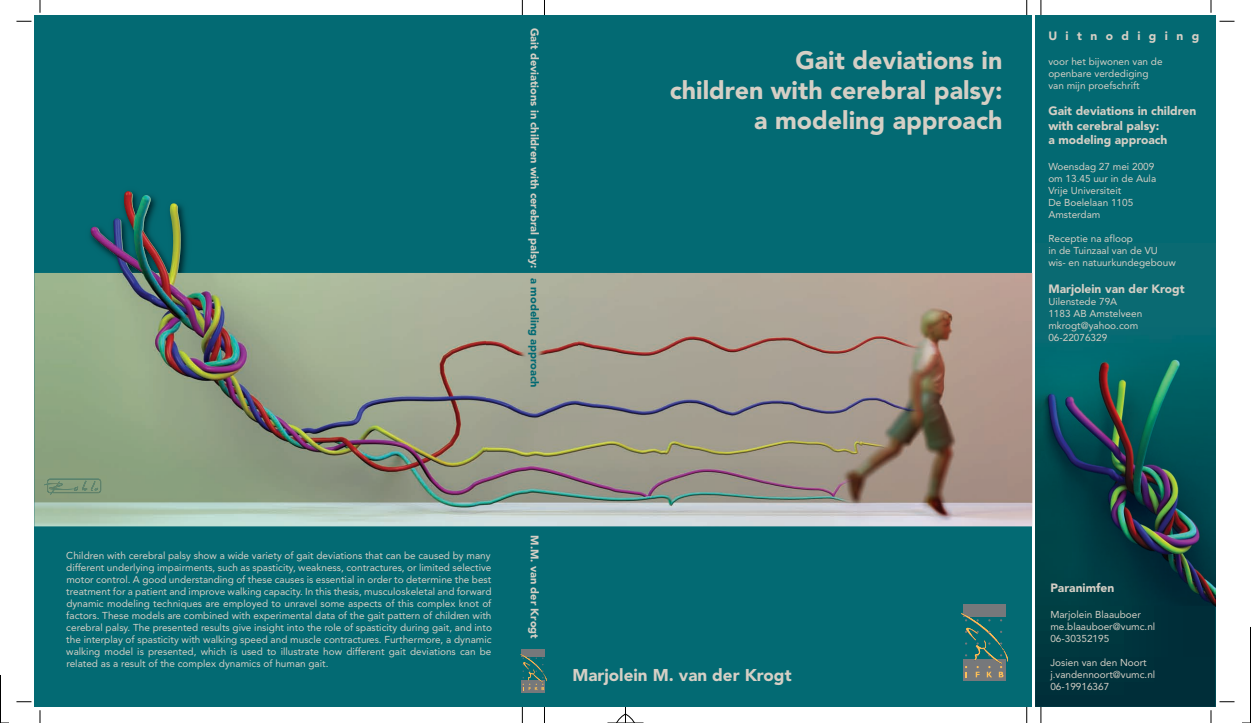
<style>
.page{position:relative;width:1251px;height:723px;background:#fff}
.page>*{position:absolute;margin:0;border:0;box-sizing:border-box;transform-origin:0 0}
.t1{font:900 25px/30px "Avenir";color:#d5cfc5;text-align:right}
.t2{font:900 17px "Avenir";color:#d5cfc5}
.t3{font:900 12px/14.4px "Avenir";color:#d5cfc5}
.t4{font:900 12px "Avenir";letter-spacing:.7em;color:#d5cfc5}
.t5{font:900 11px "Avenir";color:#d5cfc5}
.t6{font:900 11px "Avenir";color:#036a73}
.t7{font:10px/12px "Avenir";color:#d5cfc5}
</style>
<div class="page">
<hr style="left:607px;top:722px;width:36px;height:1px;background:#000">
<svg style="left:616px;top:707px;width:18px;height:16px"></svg>
<hr style="left:0;top:675px;width:1px;height:48px;background:#000">
<hr style="left:1250px;top:627px;width:1px;height:96px;background:#000">
<hr style="left:522px;top:0;width:1px;height:723px;background:#000">
<hr style="left:544px;top:0;width:1px;height:723px;background:#000">
<hr style="left:1026px;top:0;width:1px;height:723px;background:#000">
<hr style="left:1040px;top:0;width:1px;height:723px;background:#000">
<div style="left:34px;top:16px;width:998px;height:691px;background:#036a73"></div>
<img style="left:34px;top:191px;width:998px;height:335px">
<div style="left:962px;top:604px;width:43px;height:12px;background:#76787b"></div>
<div style="left:962px;top:659px;width:43px;height:22px;background:#76787b"></div>
<svg style="left:961px;top:613px;width:46px;height:64px"></svg>
<div style="left:521px;top:649px;width:24px;height:7px;background:#76787b"></div>
<div style="left:521px;top:680px;width:24px;height:12px;background:#76787b"></div>
<svg style="left:520px;top:654px;width:26px;height:36px"></svg>
<div style="left:486px;top:312px;width:91px;height:85px;background:#a7a996"></div>
<img style="left:47px;top:479px;width:54px;height:14px">
<img style="left:44px;top:481px;width:30px;height:14px">
<svg style="left:74px;top:481px;width:24px;height:10px"></svg>
<div style="left:1034px;top:16px;width:181px;height:691px;background:#036972"></div>
<img style="left:1034px;top:243px;width:180px;height:363px">
<svg style="left:16px;top:21px;width:15px;height:1px"></svg>
<svg style="left:1219px;top:21px;width:15px;height:1px"></svg>
<svg style="left:16px;top:701px;width:15px;height:1px"></svg>
<svg style="left:39px;top:0;width:2px;height:13px"></svg>
<svg style="left:39px;top:710px;width:2px;height:13px"></svg>
<svg style="left:1210px;top:0;width:1px;height:13px"></svg>
<svg style="left:1034px;top:606px;width:200px;height:117px"></svg>
<p class="t5" style="left:537px;top:28px;width:242px;rotate:90deg">Gait deviations in children with cerebral palsy:</p>
<p class="t5" style="left:541px;top:28px;width:242px;rotate:90deg">Gait deviations in children with cerebral palsy:</p>
<p class="t6" style="left:537px;top:278px;width:111px;rotate:90deg">a modeling approach</p>
<p class="t6" style="left:541px;top:278px;width:111px;rotate:90deg">a modeling approach</p>
<h1 class="t1" style="left:665px;top:45px;width:334px">Gait deviations in<br>children with cerebral palsy: a modeling approach</h1>
<h1 class="t1" style="left:669px;top:45px;width:334px">Gait deviations in<br>children with cerebral palsy: a modeling approach</h1>
<p class="t4" style="left:1048px;top:29px;width:152px">Uitnodiging</p>
<p class="t7" style="left:1048px;top:55px;width:116px">voor het bijwonen van de openbare verdediging van mijn proefschrift</p>
<p class="t3" style="left:1048px;top:104px;width:149px">Gait deviations in children with cerebral palsy:<br>a modeling approach</p>
<p class="t7" style="left:1048px;top:161px;width:109px">Woensdag 27 mei 2009 om 13.45 uur in de Aula<br>Vrije Universiteit<br>De Boelelaan 1105<br>Amsterdam</p>
<p class="t7" style="left:1048px;top:233px;width:129px">Receptie na afloop<br>in de Tuinzaal van de VU wis- en natuurkundegebouw</p>
<p class="t3" style="left:1048px;top:281px;width:138px">Marjolein van der Krogt</p>
<p class="t7" style="left:1048px;top:295px;width:95px">Uilenstede 79A<br>1183 AB Amstelveen mkrogt@yahoo.com<br>06-22076329</p>
<p class="t4" style="left:1052px;top:29px;width:152px">Uitnodiging</p>
<p class="t7" style="left:1052px;top:55px;width:116px">voor het bijwonen van de openbare verdediging van mijn proefschrift</p>
<p class="t3" style="left:1052px;top:104px;width:149px">Gait deviations in children with cerebral palsy:<br>a modeling approach</p>
<p class="t7" style="left:1052px;top:161px;width:109px">Woensdag 27 mei 2009 om 13.45 uur in de Aula<br>Vrije Universiteit<br>De Boelel an 1105<br>Amsterdam</p>
<p class="t7" style="left:1052px;top:233px;width:129px">Receptie na afloop<br>in de Tuinz al van de VU wis- en natuurkundegebouw</p>
<p class="t3" style="left:1052px;top:281px;width:138px">Marjolein van der Krogt</p>
<p class="t7" style="left:1052px;top:295px;width:95px">Uilenstede 79A<br>1183 AB Amstelveen mkrogt@yahoo.com<br>06-22076329</p>
<p class="t7" style="left:62px;top:550px;width:427px">Children with cerebral palsy show a wide variety of gait deviations that can be caused by many different underlying impairments, such as spasticity, weakness, contractures, or limited selective motor control. A good understanding of these causes is essential in order to determine the best treatment for a patient and improve walking capacity. In this thesis, musculoskeletal and forward dynamic modeling techniques are employed to unravel some aspects of this complex knot of factors. These models are combined with experimental data of the gait pattern of children with cerebral palsy. The presented results give insight into the role of spasticity during gait, and into the interplay of spasticity with walking speed and muscle contractures. Furthermore, a dynamic walking model is presented, which is used to illustrate how different gait deviations can be related as a result of the complex dynamics of human gait.</p>
<p class="t7" style="left:66px;top:550px;width:427px">Children with cerebral palsy show a wide variety of gait deviations that can be caused by many different underlying impairments, such as spasticity, weakne s, contractures, or limited selective motor control. A good understanding of these causes is e sential in order to determine the best treatment for a patient and improve walking capacity. In this thesis, musculoskeletal and forward dynamic modeling techniques are employed to unravel some aspects of this complex knot of factors. These models are combined with experimental data of the gait pa tern of children with cerebral palsy. The presented results give insight into the role of spasticity during gait, and into the interplay of spasticity with walking speed and muscle contractures. Furthermore, a dynamic walking model is presented, which is used to illustrate how different gait deviations can be related as a result of the complex dynamics of human gait.</p>
<p class="t5" style="left:537px;top:535px;width:105px;rotate:90deg">M.M. van der Krogt</p>
<p class="t5" style="left:541px;top:535px;width:105px;rotate:90deg">M.M. van der Krogt</p>
<h2 class="t2" style="left:568px;top:665px;width:221px">Marjolein M. van der Krogt</h2>
<h2 class="t2" style="left:572px;top:665px;width:221px">Marjolein M. van der Krogt</h2>
<p class="t3" style="left:1050px;top:580px;width:65px">Paranimfen</p>
<p class="t7" style="left:1050px;top:609px;width:106px">Marjolein Blaauboer me.blaauboer@vumc.nl<br>06-30352195</p>
<p class="t7" style="left:1050px;top:657px;width:106px">Josien van den Noort j.vandennoort@vumc.nl<br>06-19916367</p>
<p class="t3" style="left:1054px;top:580px;width:65px">Paranimfen</p>
<p class="t7" style="left:1054px;top:609px;width:106px">Marjolein Bl auboer me.bl auboer@vumc.nl<br>06-30352195</p>
<p class="t7" style="left:1054px;top:657px;width:106px">Josien van den Noort j.vandennoort@vumc.nl<br>06-19916367</p>
</div>
